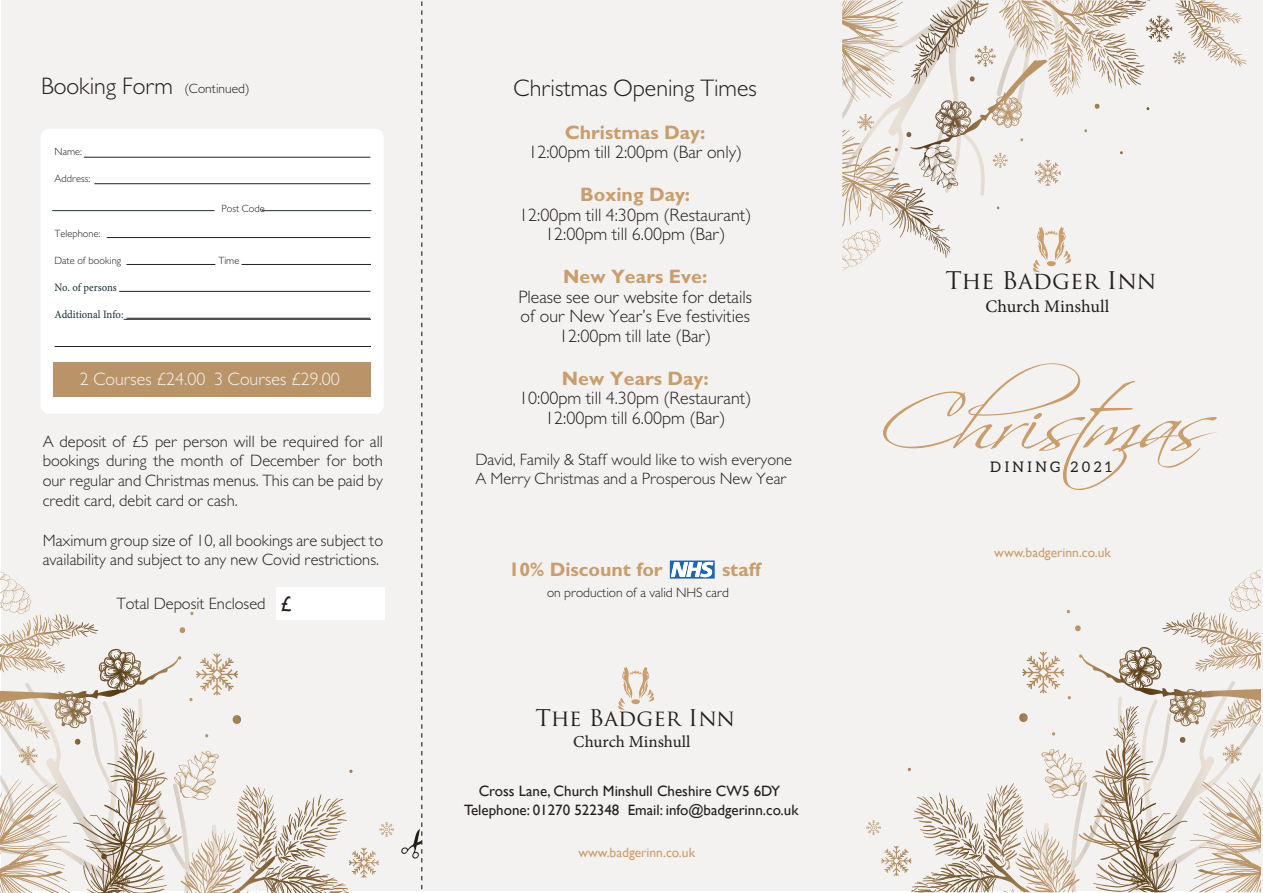
<style>
.page{position:relative;width:1263px;height:893px;background:#fff}
.page>*{position:absolute;margin:0;border:0;box-sizing:border-box;transform-origin:0 0}
.t1{font:300 24px "Gill Sans";color:#241f1f}
.t2{font:23.7px "Trajan Pro";color:#241f1f}
.t3{font:22.5px "Trajan Pro";color:#241f1f}
.t4{font:700 19.5px "Gill Sans";color:#c99d6c}
.t5{font:300 18px/19.5px "Gill Sans";color:#241f1f;text-align:center}
.t6{font:300 18px "Gill Sans";color:#f4f2f1}
.t7{font:17.7px "Minion Pro Capt";letter-spacing:-.005em;color:#241f1f}
.t8{font:16.8px "Minion Pro Capt";letter-spacing:-.005em;color:#241f1f}
.t9{font:300 16.5px/19.8px "Gill Sans";color:#241f1f}
.t10{font:15px/19.5px "Gill Sans";color:#241f1f;text-align:center}
.t11{font:14.55px "Aleo";letter-spacing:.24em;color:#241f1f}
.t12{font:13.5px "Gill Sans";color:#c99d6c}
.t13{font:300 13.5px "Gill Sans";color:#241f1f}
.t14{font:11.25px "Minion Pro Capt";letter-spacing:-.005em;color:#1c333a;scale:.93 1}
.t15{font:300 10.5px "Gill Sans";color:#241f1f}
.s1{font-size:13.5px}
.s2{font-weight:400;font-size:21px}
</style>
<div class="page">
<div style="left:1px;top:0;width:1261px;height:890px;background:#f4f2f1"></div>
<svg style="left:883px;top:363px;width:334px;height:127px"></svg>
<svg style="left:866px;top:570px;width:397px;height:323px"></svg>
<div style="left:41px;top:129px;width:343px;height:285px;background:#fff;border-radius:9px"></div>
<div style="left:53px;top:362px;width:317px;height:34px;background:#b99469"></div>
<hr style="left:84px;top:157px;width:286px;height:1px;background:#241f1f">
<hr style="left:94px;top:183px;width:276px;height:1px;background:#241f1f">
<hr style="left:107px;top:237px;width:263px;height:1px;background:#241f1f">
<hr style="left:126px;top:264px;width:89px;height:1px;background:#241f1f">
<hr style="left:242px;top:264px;width:129px;height:1px;background:#241f1f">
<hr style="left:119px;top:291px;width:251px;height:1px;background:#241f1f">
<hr style="left:55px;top:346px;width:316px;height:1px;background:#241f1f">
<hr style="left:127px;top:318px;width:243px;height:1px;background:#241f1f">
<svg style="left:0;top:572px;width:394px;height:321px"></svg>
<svg style="left:401px;top:2px;width:21px;height:889px"></svg>
<svg style="left:842px;top:0;width:405px;height:272px"></svg>
<svg style="left:618px;top:666px;width:36px;height:44px"></svg>
<svg style="left:670px;top:560px;width:45px;height:19px"></svg>
<h1 class="t1" style="left:41px;top:72px;width:210px">Booking Form <span class="s1">(Continued)</span></h1>
<p class="t15" style="left:55px;top:145px;width:29px">Name:</p>
<p class="t15" style="left:55px;top:172px;width:37px">Address:</p>
<p class="t15" style="left:222px;top:202px;width:45px">Post Code</p>
<p class="t15" style="left:55px;top:227px;width:48px">Telephone:</p>
<p class="t15" style="left:55px;top:254px;width:68px">Date of booking</p>
<p class="t15" style="left:218px;top:254px;width:23px">Time</p>
<p class="t14" style="left:55px;top:280px;width:68px">No. of persons</p>
<p class="t14" style="left:55px;top:307px;width:76px">Additional Info:</p>
<p class="t6" style="left:80px;top:368px;width:261px">2 Courses £24.00 3 Courses £29.00</p>
<p class="t9" style="left:43px;top:431px;width:342px;text-align:justify">A deposit of £5 per person will be required for all bookings during the month of December for both our regular and Christmas menus. This can be paid by credit card, debit card or cash.</p>
<p class="t9" style="left:43px;top:530px;width:342px">Maximum group size of 10, all bookings are subject to availability and subject to any new Covid restrictions.</p>
<p class="t9" style="left:116px;top:594px;width:177px">Total Deposit Enclosed <span class="s2">£</span></p>
<h1 class="t1" style="left:514px;top:73px;width:245px">Christmas Opening Times</h1>
<p class="t4" style="left:565px;top:120px;width:142px">Christmas Day:</p>
<p class="t5" style="left:528px;top:142px;width:215px">12:00pm till 2:00pm (Bar only)</p>
<p class="t4" style="left:580px;top:183px;width:112px">Boxing Day:</p>
<p class="t5" style="left:519px;top:205px;width:234px">12:00pm till 4:30pm (Restaurant)<br>12:00pm till 6.00pm (Bar)</p>
<p class="t4" style="left:563px;top:264px;width:146px">New Years Eve:</p>
<p class="t5" style="left:518px;top:287px;width:235px">Please see our website for details of our New Year’s Eve festivities<br>12:00pm till late (Bar)</p>
<p class="t4" style="left:562px;top:366px;width:148px">New Years Day:</p>
<p class="t5" style="left:519px;top:388px;width:234px">10:00pm till 4.30pm (Restaurant)<br>12:00pm till 6.00pm (Bar)</p>
<p class="t9" style="left:475px;top:449px;width:318px">David, Family &amp; Staff would like to wish everyone<br>A Merry Christmas and a Prosperous New Year</p>
<p class="t4" style="left:509px;top:557px;width:155px">10% Discount for</p>
<p class="t4" style="left:722px;top:557px;width:40px">staff</p>
<p class="t13" style="left:547px;top:584px;width:183px">on production of a valid NHS card</p>
<h3 class="t3" style="left:536px;top:703px;width:201px">The Badger Inn</h3>
<p class="t8" style="left:573px;top:730px;width:119px">Church Minshull</p>
<p class="t10" style="left:464px;top:781px;width:336px">Cross Lane, Church Minshull Cheshire CW5 6DY<br>Telephone: 01270 522348 Email: info@badgerinn.co.uk</p>
<p class="t12" style="left:578px;top:845px;width:118px">www.badgerinn.co.uk</p>
<h2 class="t2" style="left:946px;top:265px;width:212px">The Badger Inn</h2>
<p class="t7" style="left:985px;top:294px;width:125px">Church Minshull</p>
<p class="t11" style="left:990px;top:459px;width:123px">DINING 2021</p>
<p class="t12" style="left:994px;top:545px;width:118px">www.badgerinn.co.uk</p>
</div>
